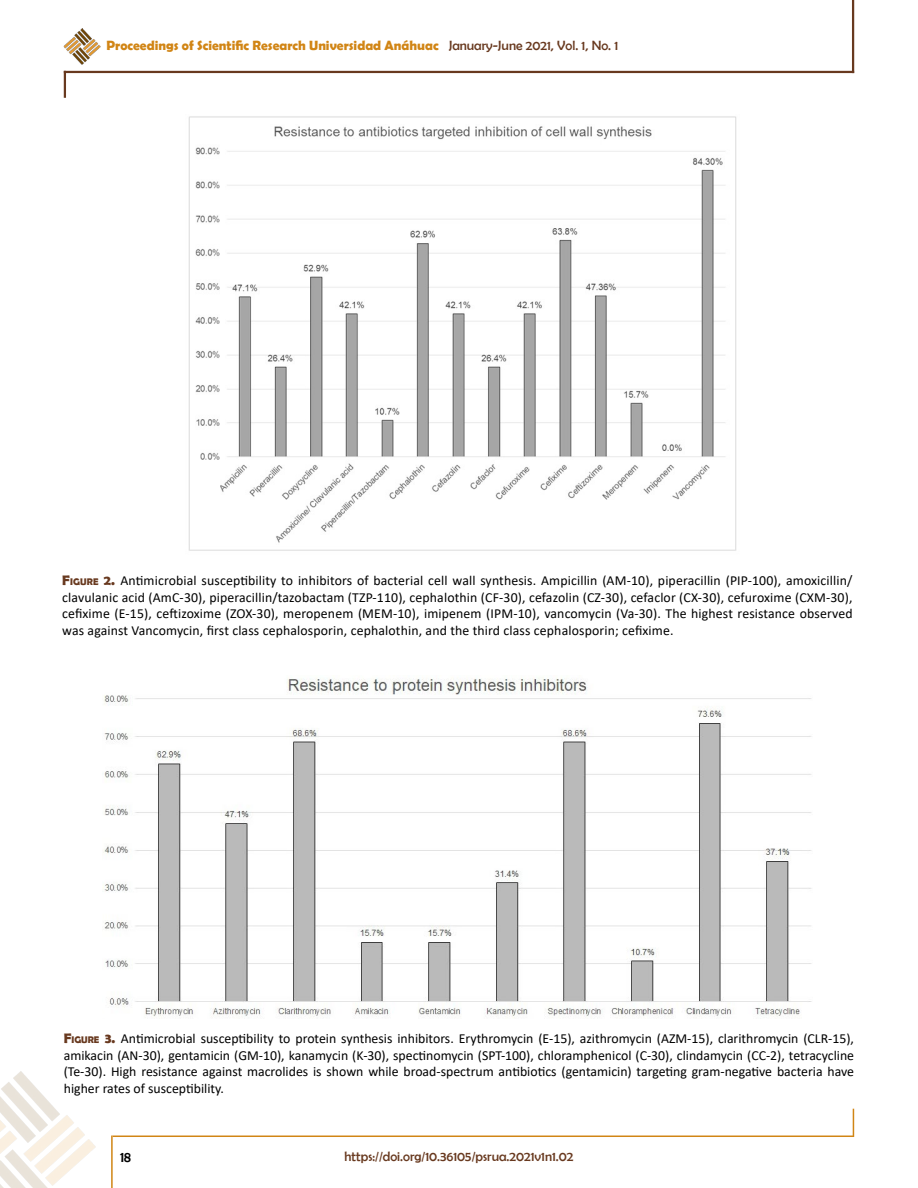
<style>
.page{position:relative;width:918px;height:1188px;background:#fff}
.page>*{position:absolute;margin:0;border:0;box-sizing:border-box;transform-origin:0 0}
.t1{font:15px "Berlin Sans FB";color:#000}
.t2{font:13.8px/16.5px "Calibri";color:#000;text-align:justify}
.t3{font:700 13.5px "Berlin Sans FB Demi";color:#d18515}
.t4{font:13.5px "Berlin Sans FB";color:#68391f}
.s1{font-family:"Berlin Sans FB";font-weight:400;color:#68391f}
.s2{font-family:"Berlin Sans FB Demi";font-weight:700;color:#68391f}
.s3{font-family:"Berlin Sans FB Demi";font-weight:700;font-size:9.6px;color:#68391f}
</style>
<div class="page">
<img style="left:188px;top:116px;width:549px;height:435px">
<img style="left:103px;top:677px;width:709px;height:340px">
<hr style="left:113px;top:1136px;width:740px;height:1px;background:#d18515">
<hr style="left:111px;top:1136px;width:2px;height:52px;background:#d18515">
<svg style="left:853px;top:1109px;width:1px;height:28px"></svg>
<hr style="left:64px;top:71px;width:790px;height:2px;background:#68391f">
<hr style="left:852px;top:0;width:2px;height:73px;background:#68391f">
<hr style="left:64px;top:71px;width:2px;height:27px;background:#68391f">
<img style="left:64px;top:28px;width:36px;height:37px">
<img style="left:0;top:1071px;width:96px;height:117px">
<p class="t3" style="left:107px;top:38px;width:513px">Proceedings of Scientific Research Universidad Anáhuac <span class="s1">January-June 2021, Vol. 1, No. 1</span></p>
<p class="t2" style="left:62px;top:572px;width:792px"><span class="s2">F</span><span class="s3">IGURE</span> <span class="s2">2.</span> Antimicrobial susceptibility to inhibitors of bacterial cell wall synthesis. Ampicillin (AM-10), piperacillin (PIP-100), amoxicillin/ clavulanic acid (AmC-30), piperacillin/tazobactam (TZP-110), cephalothin (CF-30), cefazolin (CZ-30), cefaclor (CX-30), cefuroxime (CXM-30), cefixime (E-15), ceftizoxime (ZOX-30), meropenem (MEM-10), imipenem (IPM-10), vancomycin (Va-30). The highest resistance observed was against Vancomycin, first class cephalosporin, cephalothin, and the third class cephalosporin; cefixime.</p>
<p class="t2" style="left:64px;top:1030px;width:792px"><span class="s2">F</span><span class="s3">IGURE</span> <span class="s2">3.</span> Antimicrobial susceptibility to protein synthesis inhibitors. Erythromycin (E-15), azithromycin (AZM-15), clarithromycin (CLR-15), amikacin (AN-30), gentamicin (GM-10), kanamycin (K-30), spectinomycin (SPT-100), chloramphenicol (C-30), clindamycin (CC-2), tetracycline (Te-30). High resistance against macrolides is shown while broad-spectrum antibiotics (gentamicin) targeting gram-negative bacteria have higher rates of susceptibility.</p>
<p class="t1" style="left:120px;top:1148px;width:13px">18</p>
<p class="t4" style="left:345px;top:1148px;width:230px">https://doi.org/10.36105/psrua.2021v1n1.02</p>
</div>
